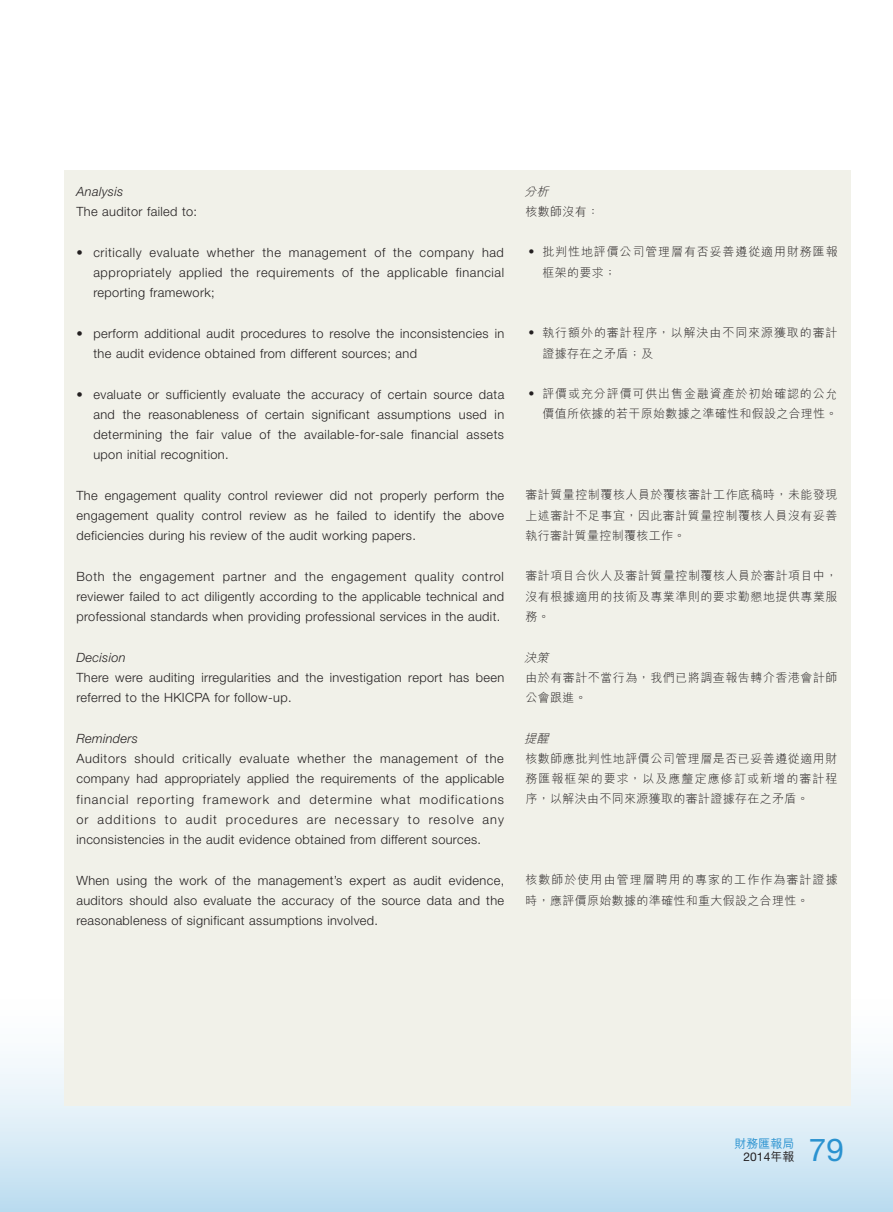
<style>
.page{position:relative;width:893px;height:1212px;background:#fff}
.page>*{position:absolute;margin:0;border:0;box-sizing:border-box;transform-origin:0 0}
.t1{font:31.5px "Helvetica Neue LT Std";color:#2a92d0}
.t2{font:300 12.75px/20.2px "Helvetica Neue LT Std";letter-spacing:.03em;color:#231f20;text-align:justify}
.t3{font:italic 300 12.75px "Helvetica Neue LT Std";letter-spacing:.03em;color:#231f20}
.t4{font:300 12px/20.2px "M Hei HK";letter-spacing:.045em;color:#231f20;text-align:justify}
.t5{font:300 12px/20.2px "M Hei HK";letter-spacing:.075em;color:#231f20}
.t6{font:300 12px/20.2px "M Hei HK";letter-spacing:.09em;color:#231f20}
.t7{font:12px "Helvetica Neue LT Std";color:#231f20}
.t8{font:italic 300 12px "M Hei HK";color:#231f20}
.t9{font:500 12px "M Hei HK";color:#2a92d0}
.s1{font-family:"M Hei HK";font-weight:500}
</style>
<div class="page">
<div style="left:0;top:978px;width:893px;height:234px;background:linear-gradient(to bottom,#fff,#c2e0f1)"></div>
<div style="left:64px;top:170px;width:786px;height:936px;background:#f1f1e9"></div>
<p class="t3" style="left:76px;top:184px;width:48px">Analysis</p>
<p class="t2" style="left:76px;top:202px;width:122px">The auditor failed to:</p>
<p class="t2" style="left:93px;top:242px;width:412px;text-indent:-17px">• critically evaluate whether the management of the company had appropriately applied the requirements of the applicable financial reporting framework;</p>
<p class="t2" style="left:93px;top:323px;width:412px;text-indent:-17px">• perform additional audit procedures to resolve the inconsistencies in the audit evidence obtained from different sources; and</p>
<p class="t2" style="left:93px;top:384px;width:412px;text-indent:-17px">• evaluate or sufficiently evaluate the accuracy of certain source data and the reasonableness of certain significant assumptions used in determining the fair value of the available-for-sale financial assets upon initial recognition.</p>
<p class="t2" style="left:76px;top:485px;width:429px">The engagement quality control reviewer did not properly perform the engagement quality control review as he failed to identify the above deficiencies during his review of the audit working papers.</p>
<p class="t2" style="left:76px;top:566px;width:429px">Both the engagement partner and the engagement quality control reviewer failed to act diligently according to the applicable technical and professional standards when providing professional services in the audit.</p>
<p class="t3" style="left:76px;top:650px;width:51px">Decision</p>
<p class="t2" style="left:76px;top:667px;width:429px">There were auditing irregularities and the investigation report has been referred to the HKICPA for follow-up.</p>
<p class="t3" style="left:76px;top:731px;width:63px">Reminders</p>
<p class="t2" style="left:76px;top:748px;width:429px">Auditors should critically evaluate whether the management of the company had appropriately applied the requirements of the applicable financial reporting framework and determine what modifications or additions to audit procedures are necessary to resolve any inconsistencies in the audit evidence obtained from different sources.</p>
<p class="t2" style="left:76px;top:870px;width:429px">When using the work of the management’s expert as audit evidence, auditors should also evaluate the accuracy of the source data and the reasonableness of significant assumptions involved.</p>
<p class="t8" style="left:524px;top:183px;width:30px">分析</p>
<p class="t4" style="left:525px;top:201px;width:75px">核數師沒有：</p>
<p class="t5" style="left:542px;top:241px;width:297px;text-indent:-17px">• 批判性地評價公司管理層有否妥善遵從適用財務匯報框架的要求；</p>
<p class="t5" style="left:542px;top:322px;width:297px;text-indent:-17px">• 執行額外的審計程序，以解決由不同來源獲取的審計證據存在之矛盾；及</p>
<p class="t4" style="left:525px;top:383px;width:314px;text-align:right">• 評價或充分評價可供出售金融資產於初始確認的公允價值所依據的若干原始數據之準確性和假設之合理性。</p>
<p class="t4" style="left:525px;top:484px;width:314px">審計質量控制覆核人員於覆核審計工作底稿時，未能發現上述審計不足事宜，因此審計質量控制覆核人員沒有妥善執行審計質量控制覆核工作。</p>
<p class="t4" style="left:525px;top:565px;width:314px">審計項目合伙人及審計質量控制覆核人員於審計項目中，沒有根據適用的技術及專業準則的要求勤懇地提供專業服務。</p>
<p class="t8" style="left:524px;top:649px;width:30px">決策</p>
<p class="t4" style="left:525px;top:667px;width:314px">由於有審計不當行為，我們已將調查報告轉介香港會計師公會跟進。</p>
<p class="t8" style="left:524px;top:730px;width:30px">提醒</p>
<p class="t4" style="left:525px;top:748px;width:314px">核數師應批判性地評價公司管理層是否已妥善遵從適用財務匯報框架的要求，以及應釐定應修訂或新增的審計程序，以解決由不同來源獲取的審計證據存在之矛盾。</p>
<p class="t6" style="left:525px;top:869px;width:314px">核數師於使用由管理層聘用的專家的工作作為審計證據時，應評價原始數據的準確性和重大假設之合理性。</p>
<p class="t9" style="left:734px;top:1134px;width:62px">財務匯報局</p>
<p class="t7" style="left:744px;top:1150px;width:52px">2014<span class="s1">年報</span></p>
<h1 class="t1" style="left:809px;top:1130px;width:37px">79</h1>
</div>
